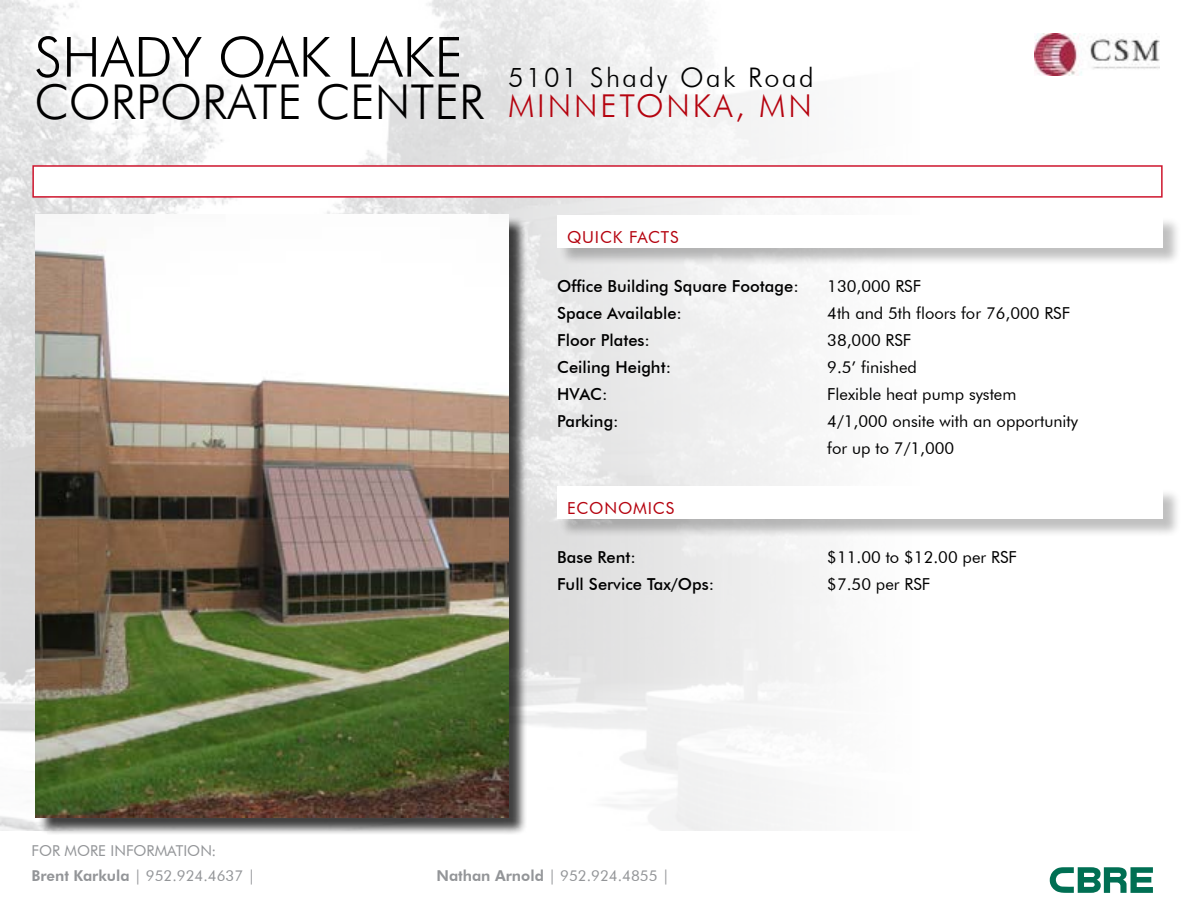
<style>
.page{position:relative;width:1188px;height:918px;background:#fff}
.page>*{position:absolute;margin:0;border:0;box-sizing:border-box;transform-origin:0 0}
.t1{font:300 55.5px "Futura BT";color:#000}
.t2{font:300 48px "Futura BT";color:#000}
.t3{font:300 31.5px "Futura BT";letter-spacing:.09em;color:#b5030f}
.t4{font:300 27px "Futura BT";letter-spacing:.09em;color:#000}
.t5{font:16.5px/27px "Futura BT";color:#000}
.t6{font:500 16.5px "Futura BT";color:#000}
.t7{font:16.5px "Futura BT";letter-spacing:.05em;color:#b5030f}
.t8{font:15px/25.5px "Futura BT";color:#939598}
.s1{font-weight:800}
</style>
<div class="page">
<img style="left:0;top:0;width:1160px;height:831px">
<img style="left:1035px;top:34px;width:124px;height:41px">
<div style="left:560px;top:217px;width:621px;height:48px;background:#000;opacity:.25"></div>
<div style="left:557px;top:215px;width:605px;height:32px;background:#fff"></div>
<div style="left:560px;top:489px;width:621px;height:48px;background:#000;opacity:.25"></div>
<div style="left:557px;top:486px;width:605px;height:32px;background:#fff"></div>
<div style="left:38px;top:217px;width:489px;height:618px;background:#000;opacity:.75"></div>
<img style="left:36px;top:215px;width:472px;height:602px">
<div style="left:32px;top:165px;width:1131px;height:33px;background:#fff;border:2px solid #ce152d"></div>
<svg style="left:1050px;top:867px;width:103px;height:26px"></svg>
<h1 class="t1" style="left:34px;top:23px;width:430px">SHADY OAK LAKE</h1>
<h2 class="t2" style="left:34px;top:72px;width:447px">CORPORATE CENTER</h2>
<h3 class="t4" style="left:508px;top:61px;width:307px">5101 SHADY OAK ROAD</h3>
<h3 class="t3" style="left:508px;top:87px;width:62px">MINNE</h3>
<h3 class="t3" style="left:619px;top:87px;width:194px">TON KA, MN</h3>
<p class="t7" style="left:567px;top:227px;width:112px">QU ICK FACTS</p>
<p class="t6" style="left:557px;top:276px;width:243px">Office Building Square Footage:</p>
<p class="t5" style="left:827px;top:272px;width:95px">130,000 RSF</p>
<p class="t6" style="left:557px;top:303px;width:126px">Space Available:</p>
<p class="t5" style="left:827px;top:299px;width:244px">4th and 5th floors for 76,000 RSF</p>
<p class="t6" style="left:557px;top:330px;width:94px">Floor Plates:</p>
<p class="t5" style="left:827px;top:326px;width:86px">38,000 RSF</p>
<p class="t6" style="left:557px;top:357px;width:115px">Ceiling Height:</p>
<p class="t5" style="left:827px;top:353px;width:91px">9.5’ finished</p>
<p class="t6" style="left:557px;top:384px;width:52px">HVAC:</p>
<p class="t5" style="left:827px;top:380px;width:191px">Flexible heat pump system</p>
<p class="t6" style="left:557px;top:411px;width:63px">Parking:</p>
<p class="t5" style="left:827px;top:407px;width:252px">4/1,000 onsite with an opportunity for up to 7/1,000</p>
<p class="t7" style="left:567px;top:498px;width:97px">ECONOMICS</p>
<p class="t6" style="left:557px;top:547px;width:80px">Base Rent:</p>
<p class="t5" style="left:827px;top:544px;width:191px">$11.00 to $12.00 per RSF</p>
<p class="t6" style="left:557px;top:574px;width:159px">Full Service Tax/Ops:</p>
<p class="t5" style="left:827px;top:571px;width:104px">$7.50 per RSF</p>
<p class="t8" style="left:32px;top:838px;width:225px">FOR MORE INFORMATION:<br><span class="s1">Brent Karkula</span> | 952.924.4637 |</p>
<p class="t8" style="left:437px;top:863px;width:234px"><span class="s1">Nathan Arnold</span> | 952.924.4855 |</p>
</div>
